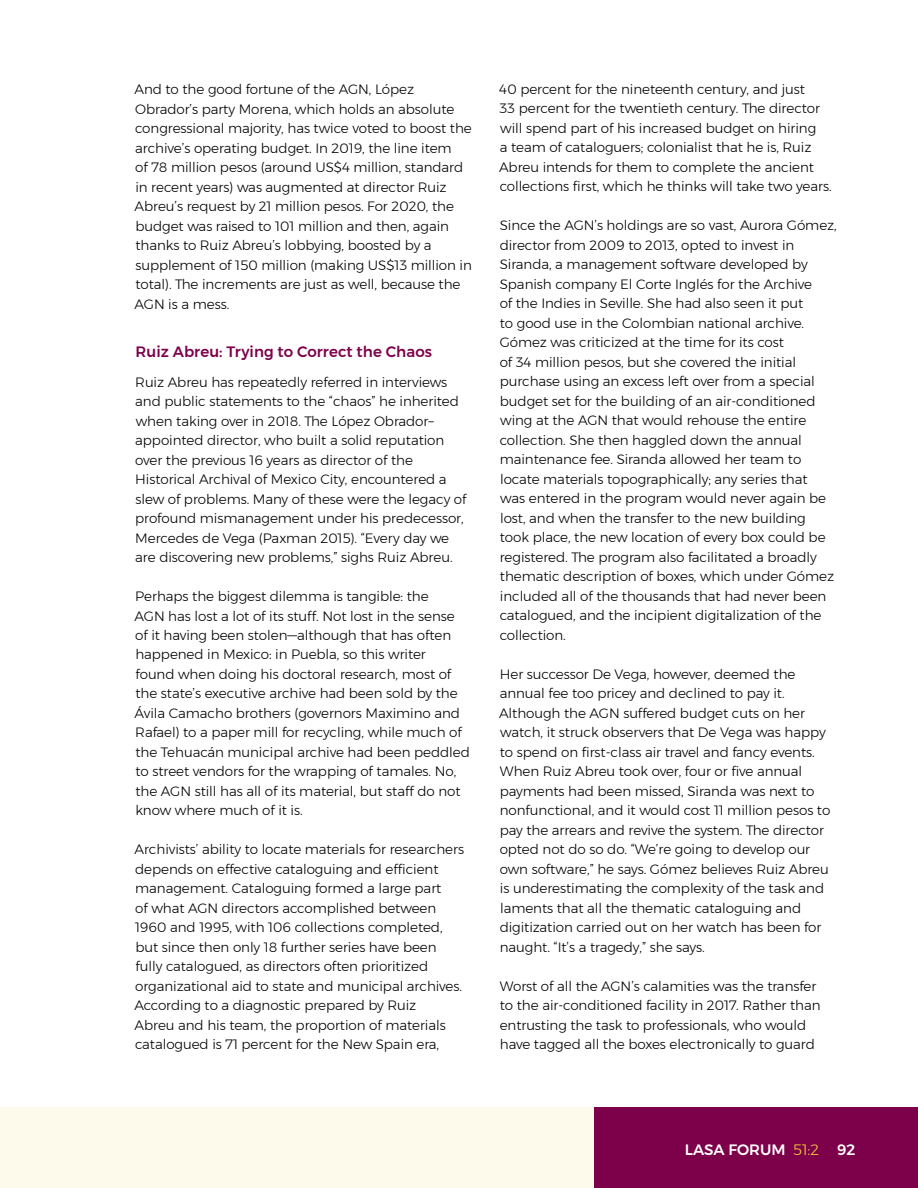
<style>
.page{position:relative;width:918px;height:1188px;background:#fff}
.page>*{position:absolute;margin:0;border:0;box-sizing:border-box;transform-origin:0 0}
.t1{font:500 15px "Montserrat";letter-spacing:.005em;color:#7d004a}
.t2{font:500 15px "Montserrat";color:#fff}
.t3{font:300 13.5px/19.5px "Montserrat";letter-spacing:-.005em;color:#000}
.s1{font-weight:300;color:#f7cd36}
</style>
<div class="page">
<div style="left:0;top:1107px;width:594px;height:81px;background:#fefaeb"></div>
<div style="left:594px;top:1107px;width:324px;height:81px;background:#7d004a"></div>
<p class="t3" style="left:135px;top:79px;width:339px">And to the good fortune of the AGN, López Obrador’s party Morena, which holds an absolute congressional majority, has twice voted to boost the archive’s operating budget. In 2019, the line item<br>of 78 million pesos (around US$4 million, standard in recent years) was augmented at director Ruiz Abreu’s request by 21 million pesos. For 2020, the budget was raised to 101 million and then, again thanks to Ruiz Abreu’s lobbying, boosted by a supplement of 150 million (making US$13 million in total). The increments are just as well, because the AGN is a mess.</p>
<p class="t1" style="left:136px;top:340px;width:298px">Ruiz Abreu: Trying to Correct the Chaos</p>
<p class="t3" style="left:135px;top:372px;width:333px">Ruiz Abreu has repeatedly referred in interviews and public statements to the “chaos” he inherited when taking over in 2018. The López Obrador– appointed director, who built a solid reputation over the previous 16 years as director of the Historical Archival of Mexico City, encountered a slew of problems. Many of these were the legacy of profound mismanagement under his predecessor, Mercedes de Vega (Paxman 2015). “Every day we are discovering new problems,” sighs Ruiz Abreu.</p>
<p class="t3" style="left:135px;top:586px;width:337px">Perhaps the biggest dilemma is tangible: the<br>AGN has lost a lot of its stuff. Not lost in the sense of it having been stolen—although that has often happened in Mexico: in Puebla, so this writer<br>found when doing his doctoral research, most of the state’s executive archive had been sold by the Ávila Camacho brothers (governors Maximino and Rafael) to a paper mill for recycling, while much of the Tehuacán municipal archive had been peddled to street vendors for the wrapping of tamales. No, the AGN still has all of its material, but staff do not know where much of it is.</p>
<p class="t3" style="left:135px;top:840px;width:331px">Archivists’ ability to locate materials for researchers depends on effective cataloguing and efficient management. Cataloguing formed a large part<br>of what AGN directors accomplished between 1960 and 1995, with 106 collections completed, but since then only 18 further series have been fully catalogued, as directors often prioritized organizational aid to state and municipal archives.<br>According to a diagnostic prepared by Ruiz<br>Abreu and his team, the proportion of materials catalogued is 71 percent for the New Spain era,</p>
<p class="t3" style="left:499px;top:79px;width:334px">40 percent for the nineteenth century, and just<br>33 percent for the twentieth century. The director will spend part of his increased budget on hiring<br>a team of cataloguers; colonialist that he is, Ruiz Abreu intends for them to complete the ancient collections first, which he thinks will take two years.</p>
<p class="t3" style="left:500px;top:216px;width:339px">Since the AGN’s holdings are so vast, Aurora Gómez, director from 2009 to 2013, opted to invest in Siranda, a management software developed by Spanish company El Corte Inglés for the Archive<br>of the Indies in Seville. She had also seen it put<br>to good use in the Colombian national archive.<br>Gómez was criticized at the time for its cost<br>of 34 million pesos, but she covered the initial purchase using an excess left over from a special budget set for the building of an air-conditioned wing at the AGN that would rehouse the entire collection. She then haggled down the annual maintenance fee. Siranda allowed her team to locate materials topographically; any series that<br>was entered in the program would never again be lost, and when the transfer to the new building took place, the new location of every box could be registered. The program also facilitated a broadly thematic description of boxes, which under Gómez included all of the thousands that had never been catalogued, and the incipient digitalization of the collection.</p>
<p class="t3" style="left:499px;top:664px;width:333px">Her successor De Vega, however, deemed the annual fee too pricey and declined to pay it.<br>Although the AGN suffered budget cuts on her watch, it struck observers that De Vega was happy to spend on first-class air travel and fancy events.<br>When Ruiz Abreu took over, four or five annual payments had been missed, Siranda was next to nonfunctional, and it would cost 11 million pesos to pay the arrears and revive the system. The director opted not do so do. “We’re going to develop our own software,” he says. Gómez believes Ruiz Abreu is underestimating the complexity of the task and laments that all the thematic cataloguing and digitization carried out on her watch has been for naught. “It’s a tragedy,” she says.</p>
<p class="t3" style="left:500px;top:976px;width:322px">Worst of all the AGN’s calamities was the transfer to the air-conditioned facility in 2017. Rather than entrusting the task to professionals, who would have tagged all the boxes electronically to guard</p>
<p class="t2" style="left:685px;top:1138px;width:172px">LASA FORUM <span class="s1">51:2</span> 92</p>
</div>
